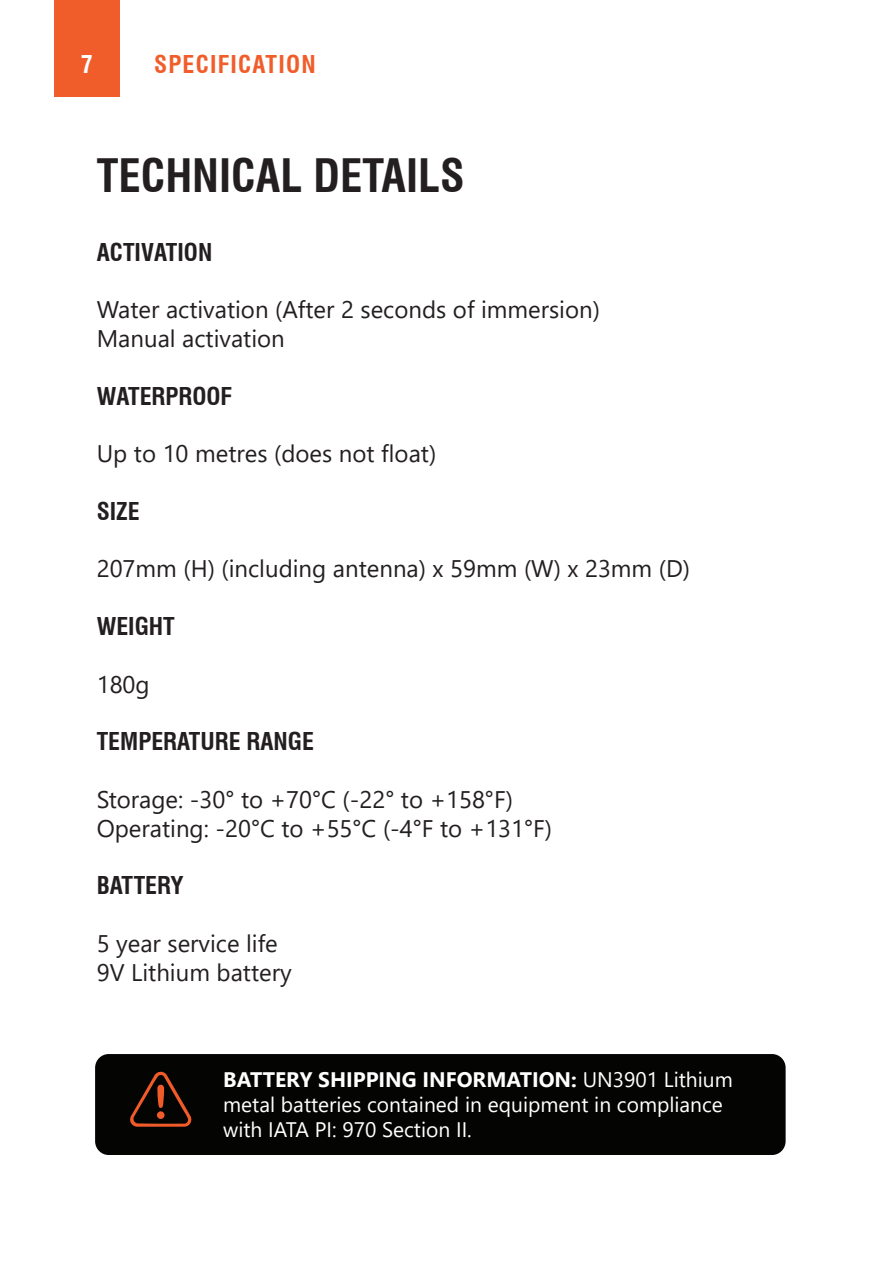
<style>
.page{position:relative;width:893px;height:1263px;background:#fff}
.page>*{position:absolute;margin:0;border:0;box-sizing:border-box;transform-origin:0 0}
.t1{font:700 condensed 45px "Swiss 721 BT";color:#231f20}
.t2{font:24px/28.8px "Segoe UI";color:#231f20}
.t3{font:700 condensed 24px "Swiss 721 BT";color:#231f20}
.t4{font:700 condensed 24px "Swiss 721 BT";letter-spacing:.05em;color:#f15d2a}
.t5{font:700 condensed 24px "Swiss 721 BT";color:#fff}
.t6{font:21px/25.2px "Segoe UI";color:#fff}
.s1{font-weight:700}
</style>
<div class="page">
<div style="left:54px;top:0;width:65px;height:97px;background:#f15d2a"></div>
<div style="left:95px;top:1054px;width:691px;height:101px;background:#040503;border-radius:14px"></div>
<svg style="left:130px;top:1072px;width:62px;height:54px"></svg>
<div style="left:157px;top:1111px;width:8px;height:8px;background:#f15b2a;border-radius:50%"></div>
<p class="t5" style="left:81px;top:50px;width:13px">7</p>
<p class="t4" style="left:154px;top:50px;width:163px">SPECIFICATION</p>
<p class="t1" style="left:97px;top:148px;width:370px">TECHNICAL DETAILS</p>
<p class="t3" style="left:97px;top:237px;width:117px">ACTIVATION</p>
<p class="t2" style="left:97px;top:293px;width:505px">Water activation (After 2 seconds of immersion)<br>Manual activation</p>
<p class="t3" style="left:97px;top:381px;width:137px">WATERPROOF</p>
<p class="t2" style="left:97px;top:437px;width:341px">Up to 10 metres (does not float)</p>
<p class="t3" style="left:97px;top:497px;width:45px">SIZE</p>
<p class="t2" style="left:97px;top:552px;width:595px">207mm (H) (including antenna) x 59mm (W) x 23mm (D)</p>
<p class="t3" style="left:97px;top:612px;width:80px">WEIGHT</p>
<p class="t2" style="left:97px;top:667px;width:54px">180g</p>
<p class="t3" style="left:97px;top:727px;width:219px">TEMPERATURE RANGE</p>
<p class="t2" style="left:97px;top:783px;width:418px">Storage: -30° to +70°C (-22° to +158°F)</p>
<p class="t2" style="left:97px;top:811px;width:457px">Operating: -20°C to +55°C (-4°F to +131°F)</p>
<p class="t3" style="left:97px;top:871px;width:89px">BATTERY</p>
<p class="t2" style="left:97px;top:927px;width:183px">5 year service life</p>
<p class="t2" style="left:97px;top:955px;width:196px">9V Lithium battery</p>
<p class="t6" style="left:223px;top:1065px;width:511px"><span class="s1">BATTERY SHIPPING INFORMATION:</span> UN3901 Lithium metal batteries contained in equipment in compliance</p>
<p class="t6" style="left:223px;top:1115px;width:250px">with IATA PI: 970 Section II.</p>
</div>
